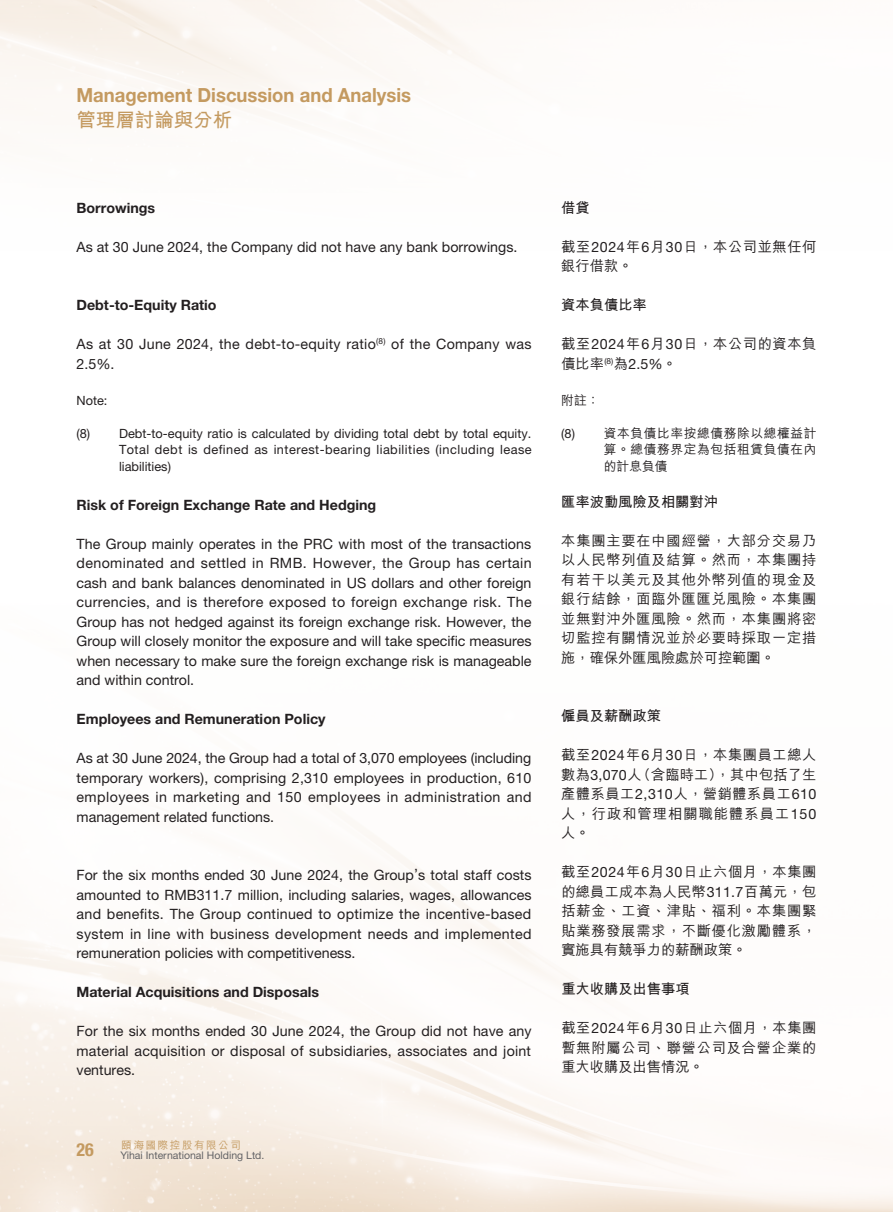
<style>
.page{position:relative;width:893px;height:1212px;background:#fff}
.page>*{position:absolute;margin:0;border:0;box-sizing:border-box;transform-origin:0 0}
.t1{font:700 19.5px "Helvetica Neue LT Std";color:#c49a60;scale:.95 1}
.t2{font:700 19.5px "M Hei HK";color:#c49a60}
.t3{font:700 condensed 18px "Helvetica Neue LT Std";color:#c49a60}
.t4{font:14.25px/19.5px "Helvetica Neue LT Std";color:#231f20;text-align:justify}
.t5{font:500 14.25px/19.5px "M Hei HK";letter-spacing:.04em;color:#231f20;text-align:justify}
.t6{font:700 14.25px "Helvetica Neue LT Std";color:#231f20}
.t7{font:14.25px/19.5px "Helvetica Neue LT Std";letter-spacing:.02em;color:#231f20}
.t8{font:700 14.25px "M Hei HK";color:#231f20}
.t9{font:12.75px/16.5px "Helvetica Neue LT Std";letter-spacing:.035em;color:#231f20;text-align:justify}
.t10{font:500 12.75px/16.5px "M Hei HK";letter-spacing:.045em;color:#231f20;text-align:justify}
.t11{font:10.5px "Helvetica Neue LT Std";color:#636366}
.t12{font:500 10.5px "M Hei HK";letter-spacing:.15em;color:#c49a60}
.s1{font-family:"Helvetica Neue LT Std";font-weight:400}
</style>
<div class="page">
<h1 class="t1" style="left:76px;top:83px;width:354px">Management Discussion and Analysis</h1>
<h1 class="t2" style="left:76px;top:105px;width:157px">管理層討論與分析</h1>
<p class="t6" style="left:77px;top:199px;width:80px">Borrowings</p>
<p class="t4" style="left:77px;top:237px;width:442px">As at 30 June 2024, the Company did not have any bank borrowings.</p>
<p class="t6" style="left:77px;top:296px;width:142px">Debt-to-Equity Ratio</p>
<p class="t7" style="left:77px;top:334px;width:456px">As at 30 June 2024, the debt-to-equity ratio<sup>(8)</sup> of the Company was<br>2.5%.</p>
<p class="t9" style="left:77px;top:392px;width:32px">Note:</p>
<p class="t9" style="left:119px;top:425px;width:414px;text-indent:-43px">(8) Debt-to-equity ratio is calculated by dividing total debt by total equity.<br>Total debt is defined as interest-bearing liabilities (including lease liabilities)</p>
<p class="t6" style="left:77px;top:496px;width:301px">Risk of Foreign Exchange Rate and Hedging</p>
<p class="t4" style="left:77px;top:534px;width:457px">The Group mainly operates in the PRC with most of the transactions denominated and settled in RMB. However, the Group has certain cash and bank balances denominated in US dollars and other foreign currencies, and is therefore exposed to foreign exchange risk. The Group has not hedged against its foreign exchange risk. However, the Group will closely monitor the exposure and will take specific measures when necessary to make sure the foreign exchange risk is manageable and within control.</p>
<p class="t6" style="left:77px;top:710px;width:251px">Employees and Remuneration Policy</p>
<p class="t4" style="left:77px;top:748px;width:457px">As at 30 June 2024, the Group had a total of 3,070 employees (including temporary workers), comprising 2,310 employees in production, 610 employees in marketing and 150 employees in administration and management related functions.</p>
<p class="t4" style="left:77px;top:865px;width:457px">For the six months ended 30 June 2024, the Group’s total staff costs amounted to RMB311.7 million, including salaries, wages, allowances and benefits. The Group continued to optimize the incentive-based system in line with business development needs and implemented remuneration policies with competitiveness.</p>
<p class="t6" style="left:77px;top:983px;width:244px">Material Acquisitions and Disposals</p>
<p class="t4" style="left:77px;top:1021px;width:457px">For the six months ended 30 June 2024, the Group did not have any material acquisition or disposal of subsidiaries, associates and joint ventures.</p>
<p class="t3" style="left:77px;top:1138px;width:19px">26</p>
<p class="t12" style="left:122px;top:1137px;width:121px">頤海國際控股有限公司</p>
<p class="t11" style="left:120px;top:1149px;width:146px">Yihai International Holding Ltd.</p>
<p class="t8" style="left:561px;top:197px;width:30px">借貸</p>
<p class="t5" style="left:561px;top:235px;width:257px">截至<span class="s1">2024</span>年<span class="s1">6</span>月<span class="s1">30</span>日，本公司並無任何銀行借款。</p>
<p class="t8" style="left:561px;top:294px;width:87px">資本負債比率</p>
<p class="t5" style="left:561px;top:333px;width:257px">截至<span class="s1">2024</span>年<span class="s1">6</span>月<span class="s1">30</span>日，本公司的資本負債比率<sup>(8)</sup>為<span class="s1">2.5%</span>。</p>
<p class="t10" style="left:561px;top:391px;width:40px">附註：</p>
<p class="t10" style="left:604px;top:424px;width:214px;text-indent:-43px"><span class="s1">(8)</span> 資本負債比率按總債務除以總權益計算。總債務界定為包括租賃負債在內的計息負債</p>
<p class="t8" style="left:561px;top:491px;width:158px">匯率波動風險及相關對沖</p>
<p class="t5" style="left:561px;top:529px;width:257px">本集團主要在中國經營，大部分交易乃以人民幣列值及結算。然而，本集團持有若干以美元及其他外幣列值的現金及銀行結餘，面臨外匯匯兌風險。本集團並無對沖外匯風險。然而，本集團將密切監控有關情況並於必要時採取一定措施，確保外匯風險處於可控範圍。</p>
<p class="t8" style="left:561px;top:705px;width:101px">僱員及薪酬政策</p>
<p class="t5" style="left:561px;top:744px;width:257px">截至<span class="s1">2024</span>年<span class="s1">6</span>月<span class="s1">30</span>日，本集團員工總人數為<span class="s1">3,070</span>人（含臨時工），其中包括了生產體系員工<span class="s1">2,310</span>人，營銷體系員工<span class="s1">610</span>人，行政和管理相關職能體系員工<span class="s1">150</span>人。</p>
<p class="t5" style="left:561px;top:861px;width:257px">截至<span class="s1">2024</span>年<span class="s1">6</span>月<span class="s1">30</span>日止六個月，本集團的總員工成本為人民幣<span class="s1">311.7</span>百萬元，包括薪金、工資、津貼、福利。本集團緊貼業務發展需求，不斷優化激勵體系，實施具有競爭力的薪酬政策。</p>
<p class="t8" style="left:561px;top:978px;width:130px">重大收購及出售事項</p>
<p class="t5" style="left:561px;top:1017px;width:257px">截至<span class="s1">2024</span>年<span class="s1">6</span>月<span class="s1">30</span>日止六個月，本集團暫無附屬公司、聯營公司及合營企業的重大收購及出售情況。</p>
</div>
